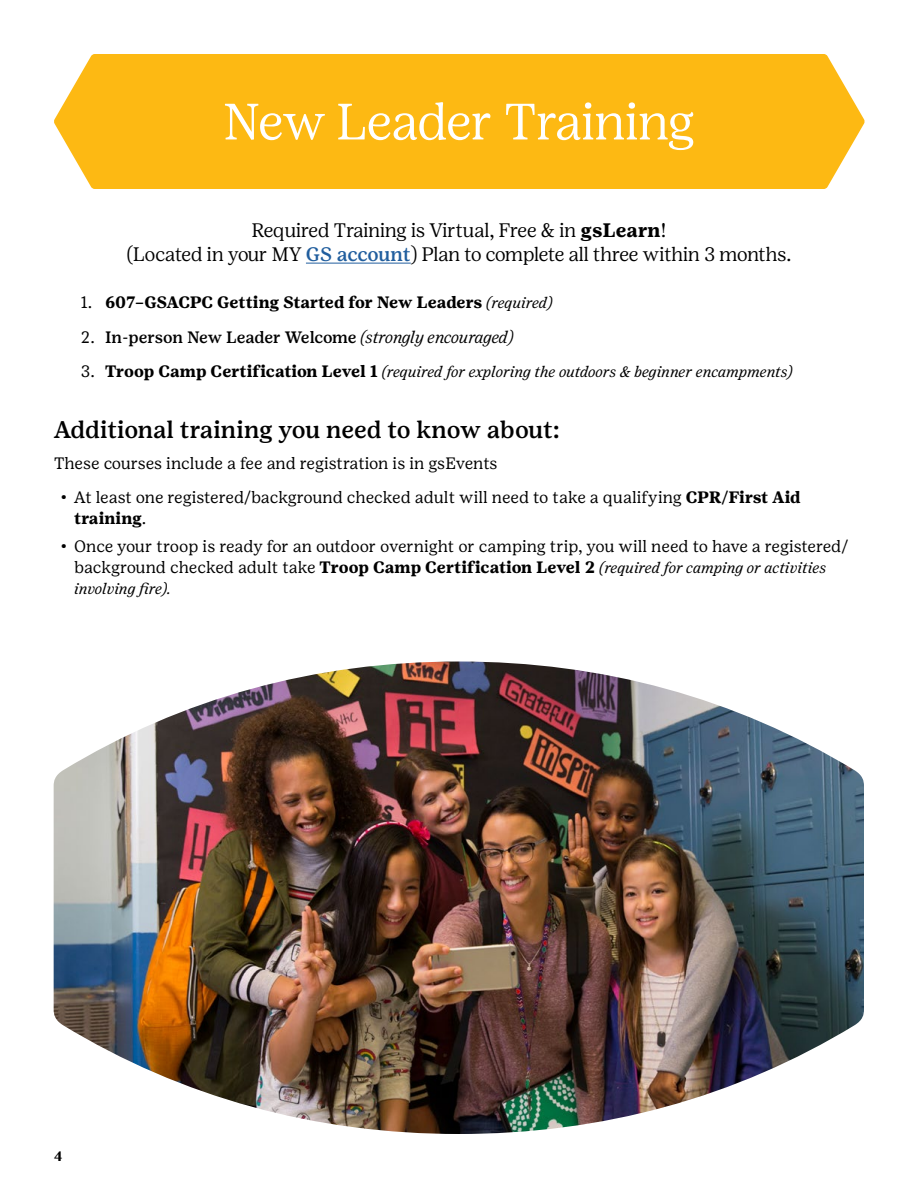
<style>
.page{position:relative;width:918px;height:1188px;background:#fff}
.page>*{position:absolute;margin:0;border:0;box-sizing:border-box;transform-origin:0 0}
.t1{font:300 51px "Girl Scout Display";color:#fff}
.t2{font:500 24px "Girl Scout Text";letter-spacing:-.01em;color:#000}
.t3{font:300 19.5px/24px "Girl Scout Display";color:#000;text-align:center}
.t4{font:16.5px/21px "Girl Scout Text";color:#000}
.t5{font:700 16.5px "Girl Scout Text";letter-spacing:-.01em;color:#000}
.t6{font:500 16.5px "Girl Scout Text";letter-spacing:-.01em;color:#000}
.t7{font:italic 15px/21px "Girl Scout Text";letter-spacing:-.01em;color:#000}
.t8{font:700 13.5px "Girl Scout Text";color:#000}
.s1{font-family:"Girl Scout Text";font-weight:700}
.s2{font-family:"Girl Scout Text";font-weight:500;color:#215e9e}
.s3{font-weight:400}
.s4{font-weight:400;font-style:italic;font-size:15px}
.s5{font-family:"Girl Scout Display";font-weight:300;font-style:italic}
.s6{font-style:normal;font-size:16.5px}
.s7{font-weight:700;font-style:normal;font-size:16.5px}
.s8{font-weight:700;font-size:13.5px}
.s9{font-weight:700}
</style>
<div class="page">
<div style="left:54px;top:54px;width:811px;height:135px;background:#fdb913"></div>
<hr style="left:306px;top:263px;width:105px;height:1px;background:#215e9e">
<img style="left:54px;top:662px;width:810px;height:472px">
<h1 class="t1" style="left:223px;top:91px;width:473px">New Leader Training</h1>
<p class="t3" style="left:127px;top:218px;width:666px">Required Training is Virtual, Free &amp; in <span class="s1">gsLearn</span>!<br>(Located in your MY <span class="s2">GS account</span>) Plan to complete all three within 3 months.</p>
<p class="t5" style="left:81px;top:292px;width:473px"><span class="s3">1.</span> 607–GSACPC Getting Started for New Leaders <span class="s4">(required)</span></p>
<p class="t6" style="left:81px;top:327px;width:434px"><span class="s3">2.</span> In-person New Leader Welcome <span class="s5">(strongly encouraged)</span></p>
<p class="t7" style="left:81px;top:361px;width:713px"><span class="s6">3.</span> <span class="s7">Troop Camp Certification Level 1</span> (required for exploring the outdoors &amp; beginner encampments)</p>
<h2 class="t2" style="left:54px;top:415px;width:507px">Additional training you need to know about:</h2>
<p class="t4" style="left:54px;top:452px;width:445px">These courses include a fee and registration is in gsEvents</p>
<p class="t4" style="left:74px;top:487px;width:728px;text-indent:-14px"><span class="s8">•</span> At least one registered/background checked adult will need to take a qualifying <span class="s9">CPR/First Aid training</span>.</p>
<p class="t4" style="left:61px;top:536px;width:789px"><span class="s8">•</span> Once your troop is ready for an outdoor overnight or camping trip, you will need to have a registered/</p>
<p class="t7" style="left:74px;top:557px;width:754px"><span class="s6">background checked adult take</span> <span class="s7">Troop Camp Certification Level 2</span> (required for camping or activities involving fire).</p>
<p class="t8" style="left:54px;top:1148px;width:10px">4</p>
</div>
